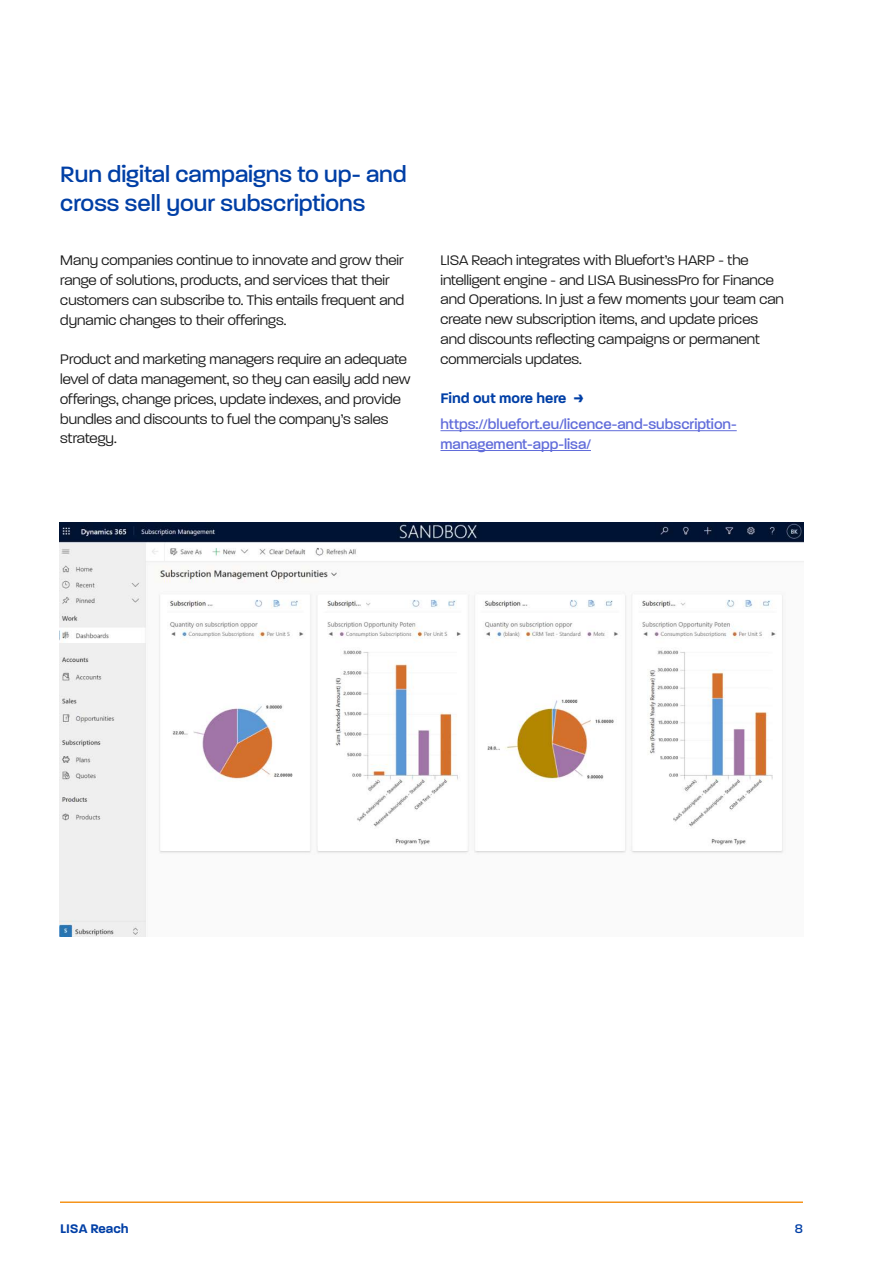
<style>
.page{position:relative;width:893px;height:1263px;background:#fff}
.page>*{position:absolute;margin:0;border:0;box-sizing:border-box;transform-origin:0 0}
.t1{font:500 24px/28.5px "Paralucent";color:#003fa6}
.t2{font:300 15px/19.8px "Paralucent";color:#1a1a1a}
.t3{font:500 15px/25.8px "Paralucent";color:#616cda}
.t4{font:600 13.5px "Paralucent";color:#003fa6}
.t5{font:500 13.5px "Paralucent";color:#003fa6}
.s1{font-weight:600;color:#003fa6}
.s2{font-weight:600;font-size:18px;color:#003fa6}
</style>
<div class="page">
<hr style="left:440px;top:430px;width:297px;height:1px;background:#616cda">
<hr style="left:440px;top:450px;width:151px;height:1px;background:#616cda">
<img style="left:60px;top:522px;width:743px;height:415px">
<hr style="left:60px;top:1201px;width:743px;height:2px;background:#f5941c">
<h1 class="t1" style="left:60px;top:160px;width:348px">Run digital campaigns to up- and cross sell your subscriptions</h1>
<p class="t2" style="left:60px;top:250px;width:346px">Many companies continue to innovate and grow their range of solutions, products, and services that their customers can subscribe to. This entails frequent and dynamic changes to their offerings.</p>
<p class="t2" style="left:60px;top:349px;width:352px">Product and marketing managers require an adequate level of data management, so they can easily add new offerings, change prices, update indexes, and provide bundles and discounts to fuel the company’s sales strategy.</p>
<p class="t2" style="left:440px;top:250px;width:345px">LISA Reach integrates with Bluefort’s HARP - the intelligent engine - and LISA BusinessPro for Finance and Operations. In just a few moments your team can create new subscription items, and update prices and discounts reflecting campaigns or permanent commercials updates.</p>
<p class="t3" style="left:440px;top:386px;width:298px"><span class="s1">Find out more here</span> <span class="s2">→ </span>https://bluefort.eu/licence-and-subscription-</p>
<p class="t3" style="left:440px;top:431px;width:152px">management-app-lisa/</p>
<p class="t4" style="left:60px;top:1220px;width:70px">LISA Reach</p>
<p class="t5" style="left:795px;top:1220px;width:10px">8</p>
</div>
